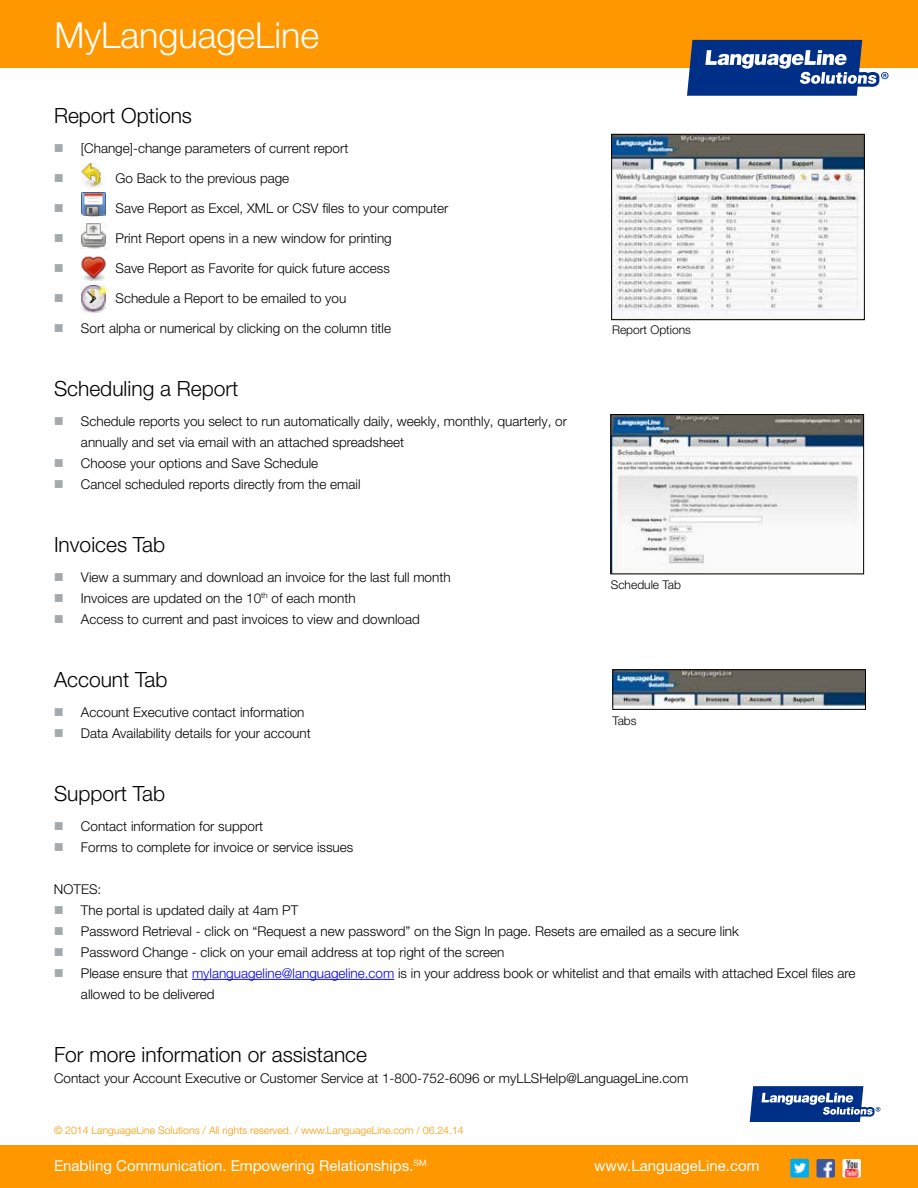
<style>
.page{position:relative;width:918px;height:1188px;background:#fff}
.page>*{position:absolute;margin:0;border:0;box-sizing:border-box;transform-origin:0 0}
.t1{font:300 36px "Helvetica Neue LT Pro";color:#fff}
.t2{font:300 21px "Helvetica Neue LT Pro";color:#000}
.t3{font:15px "Helvetica Neue LT Pro";color:#fff}
.t4{font:300 13.5px/21px "Helvetica Neue LT Pro";color:#000}
.t5{font:300 12px "Helvetica Neue LT Pro";color:#000}
.t6{font:300 10.5px "Helvetica Neue LT Pro";color:#ff9700}
.s1{color:#00f}
</style>
<div class="page">
<hr style="left:192px;top:979px;width:202px;height:1px;background:#00f">
<div style="left:0;top:1145px;width:918px;height:43px;background:#ff9700"></div>
<img style="left:790px;top:1159px;width:19px;height:19px">
<img style="left:842px;top:1159px;width:19px;height:19px">
<img style="left:817px;top:1159px;width:18px;height:19px">
<div style="left:0;top:0;width:918px;height:68px;background:#ff9700"></div>
<svg style="left:750px;top:1086px;width:130px;height:36px"></svg>
<img style="left:613px;top:136px;width:250px;height:180px">
<div style="left:611px;top:134px;width:254px;height:186px;border:1px solid #000"></div>
<img style="left:612px;top:416px;width:250px;height:156px">
<div style="left:610px;top:414px;width:254px;height:160px;border:1px solid #000"></div>
<img style="left:614px;top:671px;width:250px;height:37px">
<div style="left:612px;top:669px;width:254px;height:41px;border:1px solid #000"></div>
<img style="left:81px;top:164px;width:23px;height:23px">
<img style="left:81px;top:256px;width:25px;height:24px">
<img style="left:80px;top:223px;width:26px;height:26px">
<img style="left:82px;top:193px;width:23px;height:23px">
<img style="left:80px;top:286px;width:27px;height:27px">
<svg style="left:687px;top:40px;width:202px;height:55px;background:#465f93"></svg>
<h1 class="t1" style="left:54px;top:13px;width:266px">MyLanguageLine</h1>
<h2 class="t2" style="left:54px;top:103px;width:140px">Report Options</h2>
<p class="t4" style="left:81px;top:137px;width:269px">[Change]-change parameters of current report</p>
<p class="t4" style="left:116px;top:167px;width:175px">Go Back to the previous page</p>
<p class="t4" style="left:116px;top:197px;width:334px">Save Report as Excel, XML or CSV files to your computer</p>
<p class="t4" style="left:116px;top:227px;width:278px">Print Report opens in a new window for printing</p>
<p class="t4" style="left:116px;top:257px;width:276px">Save Report as Favorite for quick future access</p>
<p class="t4" style="left:116px;top:287px;width:232px">Schedule a Report to be emailed to you</p>
<p class="t4" style="left:81px;top:317px;width:312px">Sort alpha or numerical by clicking on the column title</p>
<h2 class="t2" style="left:54px;top:376px;width:186px">Scheduling a Report</h2>
<p class="t4" style="left:81px;top:410px;width:487px">Schedule reports you select to run automatically daily, weekly, monthly, quarterly, or annually and set via email with an attached spreadsheet<br>Choose your options and Save Schedule<br>Cancel scheduled reports directly from the email</p>
<h2 class="t2" style="left:54px;top:532px;width:113px">Invoices Tab</h2>
<p class="t4" style="left:81px;top:566px;width:371px">View a summary and download an invoice for the last full month<br>Invoices are updated on the 10<sup>th</sup> of each month<br>Access to current and past invoices to view and download</p>
<h2 class="t2" style="left:54px;top:667px;width:115px">Account Tab</h2>
<p class="t4" style="left:81px;top:701px;width:231px">Account Executive contact information<br>Data Availability details for your account</p>
<p class="t5" style="left:612px;top:322px;width:80px">Report Options</p>
<p class="t5" style="left:611px;top:578px;width:72px">Schedule Tab</p>
<p class="t5" style="left:612px;top:714px;width:26px">Tabs</p>
<h2 class="t2" style="left:54px;top:781px;width:113px">Support Tab</h2>
<p class="t4" style="left:81px;top:815px;width:274px">Contact information for support<br>Forms to complete for invoice or service issues</p>
<p class="t4" style="left:81px;top:878px;width:776px;text-indent:-27px">NOTES:<br>The portal is updated daily at 4am PT<br>Password Retrieval - click on “Request a new password” on the Sign In page. Resets are emailed as a secure link<br>Password Change - click on your email address at top right of the screen<br>Please ensure that <span class="s1">mylanguageline@languageline.com</span> is in your address book or whitelist and that emails with attached Excel files are allowed to be delivered</p>
<h2 class="t2" style="left:54px;top:1042px;width:315px">For more information or assistance</h2>
<p class="t4" style="left:54px;top:1067px;width:636px">Contact your Account Executive or Customer Service at 1-800-752-6096 or myLLSHelp@LanguageLine.com</p>
<p class="t6" style="left:54px;top:1123px;width:411px">© 2014 LanguageLine Solutions / All rights reserved. / www.LanguageLine.com / 06.24.14</p>
<p class="t3" style="left:54px;top:1156px;width:374px">Enabling Communication. Empowering Relationships.<sup>SM</sup></p>
<p class="t3" style="left:594px;top:1156px;width:167px">www.LanguageLine.com</p>
</div>
